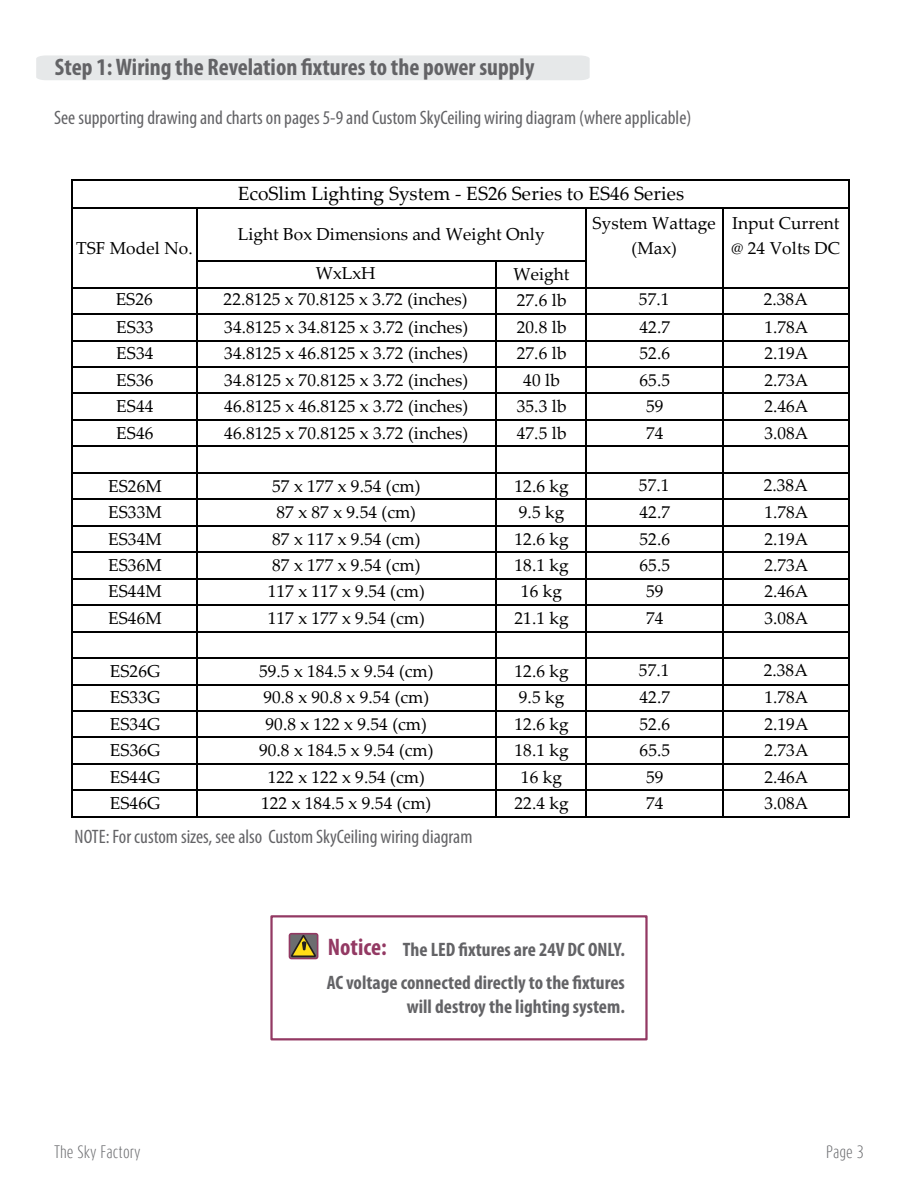
<style>
.page{position:relative;width:918px;height:1188px;background:#fff}
.page>*{position:absolute;margin:0;border:0;box-sizing:border-box;transform-origin:0 0}
.t1{font:700 condensed 24px "Myriad Pro";color:#636366}
.t2{font:700 condensed 24px "Myriad Pro";color:#933963}
.t3{font:condensed 19.5px "Myriad Pro";color:#636366}
.t4{font:700 condensed 19.5px "Myriad Pro";color:#636366}
.t5{font:19.2px "Palatino Linotype";color:#000}
.t6{font:17.25px/25.7px "Palatino Linotype";letter-spacing:.005em;color:#000;text-align:center}
.t7{font:300 15px "Dax Compact";color:#6c6d70}
</style>
<div class="page">
<div style="left:36px;top:55px;width:554px;height:25px;background:#e6e8e9"></div>
<hr style="left:71px;top:180px;width:2px;height:638px;background:#000">
<hr style="left:848px;top:181px;width:1px;height:637px;background:#000">
<hr style="left:196px;top:209px;width:1px;height:609px;background:#000">
<hr style="left:585px;top:209px;width:1px;height:609px;background:#000">
<hr style="left:722px;top:209px;width:2px;height:609px;background:#000">
<hr style="left:495px;top:262px;width:2px;height:556px;background:#000">
<hr style="left:73px;top:180px;width:776px;height:1px;background:#000">
<hr style="left:73px;top:207px;width:776px;height:2px;background:#000">
<hr style="left:197px;top:260px;width:389px;height:2px;background:#000">
<hr style="left:73px;top:287px;width:776px;height:1px;background:#000">
<hr style="left:73px;top:313px;width:776px;height:2px;background:#000">
<hr style="left:73px;top:340px;width:776px;height:1px;background:#000">
<hr style="left:73px;top:366px;width:776px;height:2px;background:#000">
<hr style="left:73px;top:393px;width:776px;height:1px;background:#000">
<hr style="left:73px;top:419px;width:776px;height:2px;background:#000">
<hr style="left:73px;top:446px;width:776px;height:1px;background:#000">
<hr style="left:73px;top:472px;width:776px;height:2px;background:#000">
<hr style="left:73px;top:498px;width:776px;height:2px;background:#000">
<hr style="left:73px;top:525px;width:776px;height:2px;background:#000">
<hr style="left:73px;top:551px;width:776px;height:2px;background:#000">
<hr style="left:73px;top:578px;width:776px;height:2px;background:#000">
<hr style="left:73px;top:604px;width:776px;height:2px;background:#000">
<hr style="left:73px;top:631px;width:776px;height:1px;background:#000">
<hr style="left:73px;top:657px;width:776px;height:2px;background:#000">
<hr style="left:73px;top:684px;width:776px;height:1px;background:#000">
<hr style="left:73px;top:710px;width:776px;height:2px;background:#000">
<hr style="left:73px;top:737px;width:776px;height:1px;background:#000">
<hr style="left:73px;top:763px;width:776px;height:2px;background:#000">
<hr style="left:73px;top:790px;width:776px;height:1px;background:#000">
<hr style="left:73px;top:816px;width:776px;height:2px;background:#000">
<div style="left:270px;top:915px;width:378px;height:125px;border:2px solid #933963"></div>
<svg style="left:289px;top:933px;width:29px;height:26px"></svg>
<p class="t1" style="left:55px;top:52px;width:481px">Step 1: Wiring the Revelation fixtures to the power supply</p>
<p class="t3" style="left:54px;top:106px;width:639px">See supporting drawing and charts on pages 5-9 and Custom SkyCeiling wiring diagram (where applicable)</p>
<p class="t6" style="left:76px;top:235px;width:118px">TSF Model No.</p>
<p class="t5" style="left:238px;top:180px;width:448px">EcoSlim Lighting System - ES26 Series to ES46 Series</p>
<p class="t6" style="left:238px;top:220px;width:308px">Light Box Dimensions and Weight Only</p>
<p class="t6" style="left:316px;top:259px;width:61px">WxLxH</p>
<p class="t6" style="left:513px;top:261px;width:58px">Weight</p>
<p class="t6" style="left:593px;top:209px;width:125px">System Wattage (Max)</p>
<p class="t6" style="left:732px;top:209px;width:110px;text-align:left">Input Current @ 24 Volts DC</p>
<p class="t6" style="left:116px;top:286px;width:39px">ES26</p>
<p class="t6" style="left:224px;top:286px;width:245px">22.8125 x 70.8125 x 3.72 (inches)</p>
<p class="t6" style="left:517px;top:287px;width:51px">27.6 lb</p>
<p class="t6" style="left:639px;top:286px;width:32px">57.1</p>
<p class="t6" style="left:764px;top:286px;width:46px">2.38A</p>
<p class="t6" style="left:116px;top:313px;width:39px">ES33</p>
<p class="t6" style="left:224px;top:313px;width:245px">34.8125 x 34.8125 x 3.72 (inches)</p>
<p class="t6" style="left:517px;top:313px;width:51px">20.8 lb</p>
<p class="t6" style="left:640px;top:313px;width:32px">42.7</p>
<p class="t6" style="left:764px;top:313px;width:46px">1.78A</p>
<p class="t6" style="left:116px;top:340px;width:39px">ES34</p>
<p class="t6" style="left:224px;top:340px;width:245px">34.8125 x 46.8125 x 3.72 (inches)</p>
<p class="t6" style="left:517px;top:340px;width:51px">27.6 lb</p>
<p class="t6" style="left:640px;top:340px;width:32px">52.6</p>
<p class="t6" style="left:764px;top:340px;width:46px">2.19A</p>
<p class="t6" style="left:116px;top:366px;width:39px">ES36</p>
<p class="t6" style="left:224px;top:366px;width:245px">34.8125 x 70.8125 x 3.72 (inches)</p>
<p class="t6" style="left:523px;top:366px;width:38px">40 lb</p>
<p class="t6" style="left:640px;top:366px;width:32px">65.5</p>
<p class="t6" style="left:764px;top:366px;width:46px">2.73A</p>
<p class="t6" style="left:116px;top:393px;width:39px">ES44</p>
<p class="t6" style="left:224px;top:393px;width:245px">46.8125 x 46.8125 x 3.72 (inches)</p>
<p class="t6" style="left:517px;top:393px;width:51px">35.3 lb</p>
<p class="t6" style="left:646px;top:393px;width:19px">59</p>
<p class="t6" style="left:764px;top:393px;width:46px">2.46A</p>
<p class="t6" style="left:116px;top:419px;width:39px">ES46</p>
<p class="t6" style="left:224px;top:419px;width:245px">46.8125 x 70.8125 x 3.72 (inches)</p>
<p class="t6" style="left:517px;top:419px;width:51px">47.5 lb</p>
<p class="t6" style="left:646px;top:419px;width:19px">74</p>
<p class="t6" style="left:764px;top:419px;width:46px">3.08A</p>
<p class="t6" style="left:108px;top:472px;width:55px">ES26M</p>
<p class="t6" style="left:272px;top:472px;width:150px">57 x 177 x 9.54 (cm)</p>
<p class="t6" style="left:515px;top:472px;width:56px">12.6 kg</p>
<p class="t6" style="left:639px;top:471px;width:32px">57.1</p>
<p class="t6" style="left:764px;top:471px;width:46px">2.38A</p>
<p class="t6" style="left:108px;top:499px;width:55px">ES33M</p>
<p class="t6" style="left:277px;top:499px;width:141px">87 x 87 x 9.54 (cm)</p>
<p class="t6" style="left:519px;top:499px;width:47px">9.5 kg</p>
<p class="t6" style="left:640px;top:499px;width:32px">42.7</p>
<p class="t6" style="left:764px;top:499px;width:46px">1.78A</p>
<p class="t6" style="left:108px;top:525px;width:55px">ES34M</p>
<p class="t6" style="left:272px;top:525px;width:150px">87 x 117 x 9.54 (cm)</p>
<p class="t6" style="left:515px;top:525px;width:56px">12.6 kg</p>
<p class="t6" style="left:640px;top:525px;width:32px">52.6</p>
<p class="t6" style="left:764px;top:525px;width:46px">2.19A</p>
<p class="t6" style="left:108px;top:552px;width:55px">ES36M</p>
<p class="t6" style="left:272px;top:552px;width:150px">87 x 177 x 9.54 (cm)</p>
<p class="t6" style="left:515px;top:552px;width:56px">18.1 kg</p>
<p class="t6" style="left:640px;top:552px;width:32px">65.5</p>
<p class="t6" style="left:764px;top:552px;width:46px">2.73A</p>
<p class="t6" style="left:108px;top:578px;width:55px">ES44M</p>
<p class="t6" style="left:268px;top:578px;width:159px">117 x 117 x 9.54 (cm)</p>
<p class="t6" style="left:521px;top:578px;width:43px">16 kg</p>
<p class="t6" style="left:646px;top:578px;width:19px">59</p>
<p class="t6" style="left:764px;top:578px;width:46px">2.46A</p>
<p class="t6" style="left:108px;top:605px;width:55px">ES46M</p>
<p class="t6" style="left:268px;top:605px;width:159px">117 x 177 x 9.54 (cm)</p>
<p class="t6" style="left:515px;top:605px;width:56px">21.1 kg</p>
<p class="t6" style="left:646px;top:605px;width:19px">74</p>
<p class="t6" style="left:764px;top:605px;width:46px">3.08A</p>
<p class="t6" style="left:110px;top:657px;width:52px">ES26G</p>
<p class="t6" style="left:259px;top:657px;width:176px">59.5 x 184.5 x 9.54 (cm)</p>
<p class="t6" style="left:515px;top:657px;width:56px">12.6 kg</p>
<p class="t6" style="left:639px;top:656px;width:32px">57.1</p>
<p class="t6" style="left:764px;top:656px;width:46px">2.38A</p>
<p class="t6" style="left:110px;top:684px;width:52px">ES33G</p>
<p class="t6" style="left:263px;top:684px;width:167px">90.8 x 90.8 x 9.54 (cm)</p>
<p class="t6" style="left:519px;top:684px;width:47px">9.5 kg</p>
<p class="t6" style="left:640px;top:684px;width:32px">42.7</p>
<p class="t6" style="left:764px;top:684px;width:46px">1.78A</p>
<p class="t6" style="left:110px;top:710px;width:52px">ES34G</p>
<p class="t6" style="left:266px;top:710px;width:163px">90.8 x 122 x 9.54 (cm)</p>
<p class="t6" style="left:515px;top:710px;width:56px">12.6 kg</p>
<p class="t6" style="left:640px;top:710px;width:32px">52.6</p>
<p class="t6" style="left:764px;top:710px;width:46px">2.19A</p>
<p class="t6" style="left:110px;top:737px;width:52px">ES36G</p>
<p class="t6" style="left:259px;top:737px;width:176px">90.8 x 184.5 x 9.54 (cm)</p>
<p class="t6" style="left:515px;top:737px;width:56px">18.1 kg</p>
<p class="t6" style="left:640px;top:737px;width:32px">65.5</p>
<p class="t6" style="left:764px;top:737px;width:46px">2.73A</p>
<p class="t6" style="left:110px;top:763px;width:52px">ES44G</p>
<p class="t6" style="left:268px;top:763px;width:159px">122 x 122 x 9.54 (cm)</p>
<p class="t6" style="left:521px;top:763px;width:43px">16 kg</p>
<p class="t6" style="left:646px;top:763px;width:19px">59</p>
<p class="t6" style="left:764px;top:763px;width:46px">2.46A</p>
<p class="t6" style="left:110px;top:790px;width:52px">ES46G</p>
<p class="t6" style="left:261px;top:790px;width:172px">122 x 184.5 x 9.54 (cm)</p>
<p class="t6" style="left:515px;top:790px;width:56px">22.4 kg</p>
<p class="t6" style="left:646px;top:790px;width:19px">74</p>
<p class="t6" style="left:764px;top:790px;width:46px">3.08A</p>
<p class="t3" style="left:75px;top:825px;width:399px">NOTE: For custom sizes, see also Custom SkyCeiling wiring diagram</p>
<p class="t2" style="left:328px;top:932px;width:60px">Notice:</p>
<p class="t4" style="left:403px;top:937px;width:223px">The LED fixtures are 24V DC ONLY.</p>
<p class="t4" style="left:327px;top:970px;width:300px">AC voltage connected directly to the fixtures</p>
<p class="t4" style="left:407px;top:994px;width:220px">will destroy the lighting system.</p>
<p class="t7" style="left:54px;top:1142px;width:88px">The Sky Factory</p>
<p class="t7" style="left:826px;top:1142px;width:39px">Page 3</p>
</div>
